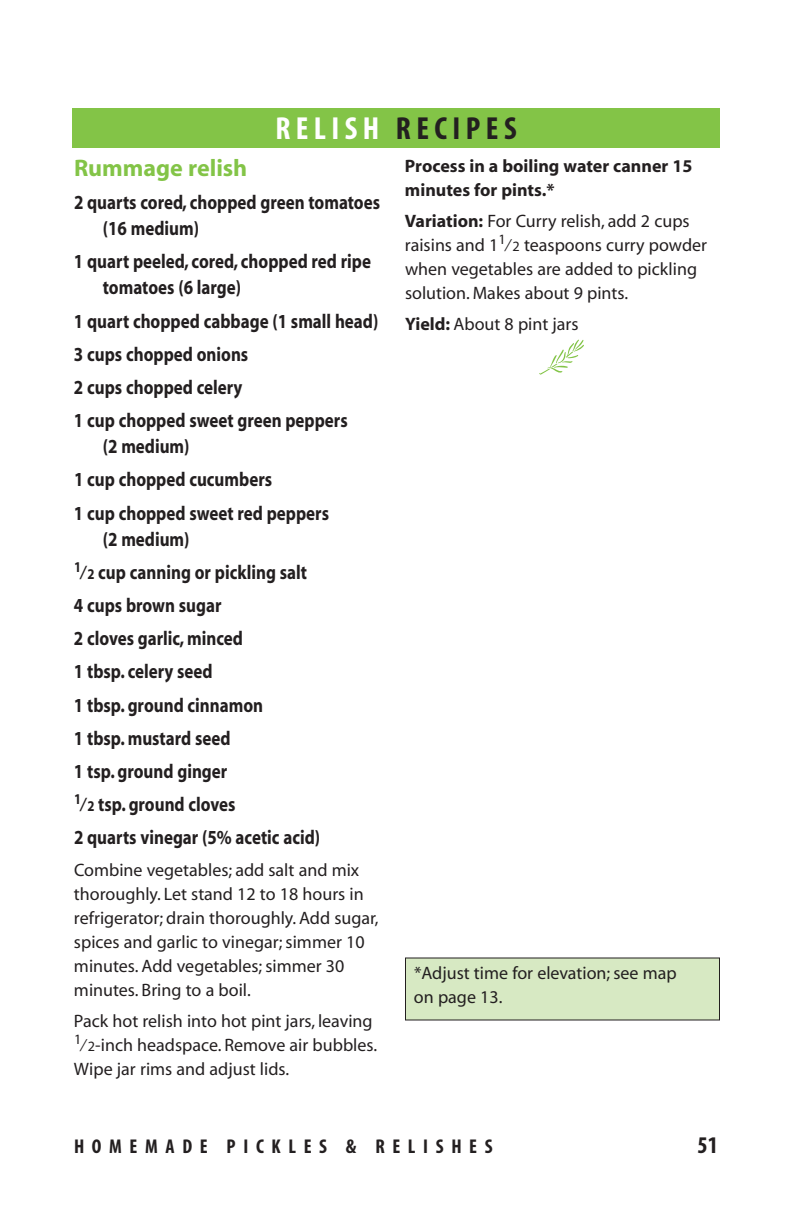
<style>
.page{position:relative;width:792px;height:1224px;background:#fff}
.page>*{position:absolute;margin:0;border:0;box-sizing:border-box;transform-origin:0 0}
.t1{font:60px "Df Delectables Plain";color:#83c447}
.t2{font:700 condensed 32px "Myriad";letter-spacing:.17em;color:#231f20}
.t3{font:700 24px "Myriad";color:#83c447}
.t4{font:700 condensed 24px "Myriad";color:#231f20}
.t5{font:700 20px/33.2px "Myriad";color:#231f20;scale:.85 1}
.t6{font:700 condensed 20px "Myriad";letter-spacing:.385em;color:#231f20}
.t7{font:18px/24px "Myriad";color:#231f20}
.t8{font:700 18px/24px "Myriad";color:#231f20}
.s1{color:#fff}
.s2{font-size:15px}
.s3{font-size:14.2px}
.s4{font-weight:700}
</style>
<div class="page">
<div style="left:72px;top:108px;width:648px;height:39px;background:#83c447"></div>
<div style="left:406px;top:958px;width:314px;height:62px;background:#d7e9c3"></div>
<h2 class="t2" style="left:275px;top:117px;width:243px"><span class="s1">RELISH</span> RECIPES</h2>
<h3 class="t3" style="left:74px;top:159px;width:175px">Rummage relish</h3>
<p class="t5" style="left:103px;top:191px;width:328px;line-height:26px;text-indent:-29px">2 quarts cored, chopped green tomatoes (16 medium)</p>
<p class="t5" style="left:103px;top:250px;width:317px;line-height:26px;text-indent:-29px">1 quart peeled, cored, chopped red ripe tomatoes (6 large)</p>
<p class="t5" style="left:74px;top:306px;width:360px">1 quart chopped cabbage (1 small head)<br>3 cups chopped onions<br>2 cups chopped celery<br>1 cup chopped sweet green peppers</p>
<p class="t5" style="left:74px;top:432px;width:302px;text-indent:29px">(2 medium)<br>1 cup chopped cucumbers<br>1 cup chopped sweet red peppers</p>
<p class="t5" style="left:74px;top:524px;width:291px;text-indent:29px">(2 medium)<br><sup>1</sup>⁄<span class="s2">2</span> cup canning or pickling salt<br>4 cups brown sugar<br>2 cloves garlic, minced<br>1 tbsp. celery seed<br>1 tbsp. ground cinnamon<br>1 tbsp. mustard seed<br>1 tsp. ground ginger<br><sup>1</sup>⁄<span class="s2">2</span> tsp. ground cloves<br>2 quarts vinegar (5% acetic acid)</p>
<p class="t7" style="left:74px;top:859px;width:306px">Combine vegetables; add salt and mix thoroughly. Let stand 12 to 18 hours in refrigerator; drain thoroughly. Add sugar, spices and garlic to vinegar; simmer 10 minutes. Add vegetables; simmer 30 minutes. Bring to a boil.</p>
<p class="t7" style="left:74px;top:1010px;width:305px">Pack hot relish into hot pint jars, leaving<br><sup>1</sup>⁄<span class="s3">2</span>-inch headspace. Remove air bubbles.<br>Wipe jar rims and adjust lids.</p>
<p class="t8" style="left:405px;top:155px;width:289px">Process in a boiling water canner 15 minutes for pints.*</p>
<p class="t7" style="left:405px;top:210px;width:304px"><span class="s4">Variation:</span> For Curry relish, add 2 cups raisins and 1<sup>1</sup>⁄<span class="s3">2</span> teaspoons curry powder when vegetables are added to pickling solution. Makes about 9 pints.</p>
<p class="t7" style="left:405px;top:314px;width:175px"><span class="s4">Yield:</span> About 8 pint jars</p>
<h1 class="t1" style="left:536px;top:337px;width:52px">o</h1>
<p class="t7" style="left:414px;top:963px;width:264px">*Adjust time for elevation; see map on page 13.</p>
<p class="t6" style="left:74px;top:1139px;width:420px">HOMEMADE PICKLES &amp; RELISHES</p>
<h3 class="t4" style="left:698px;top:1136px;width:22px">51</h3>
</div>
